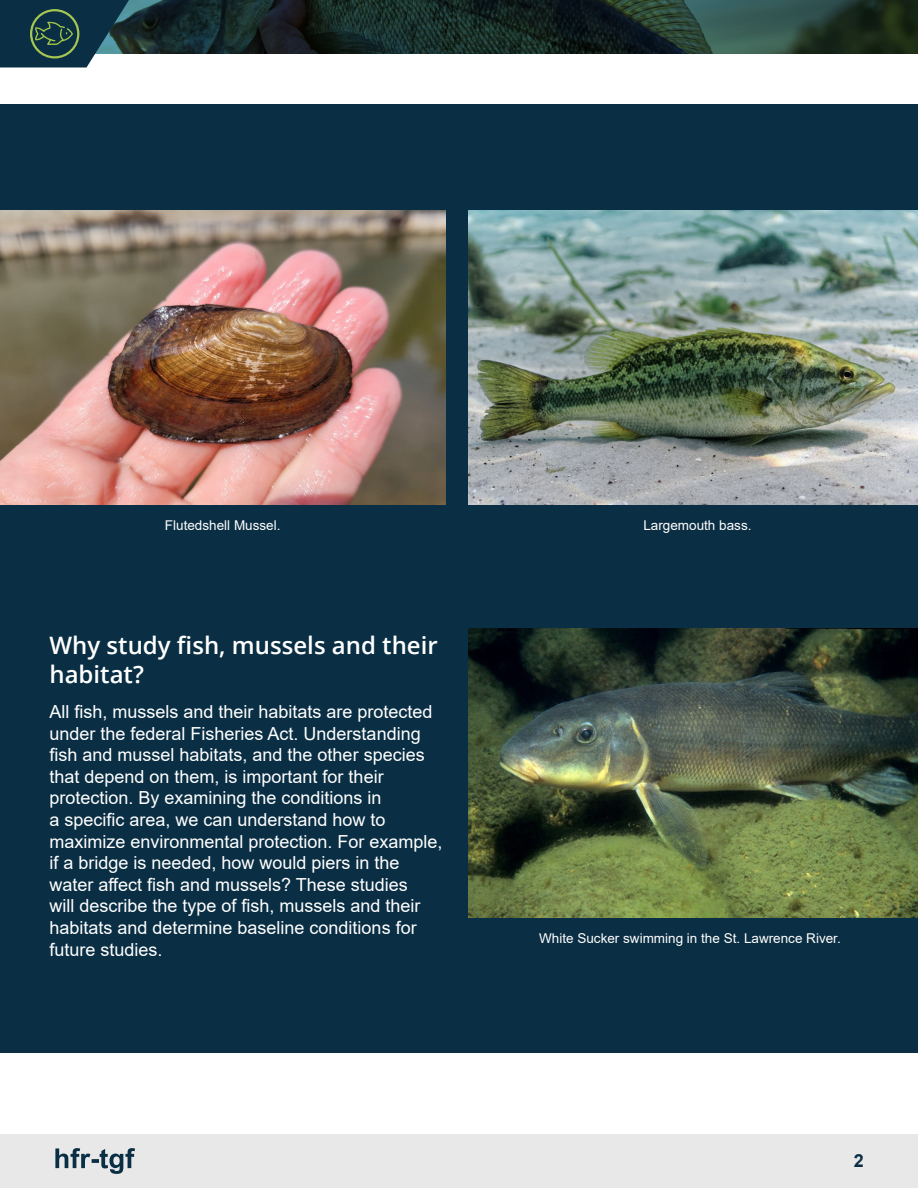
<style>
.page{position:relative;width:918px;height:1188px;background:#fff}
.page>*{position:absolute;margin:0;border:0;box-sizing:border-box;transform-origin:0 0}
.t1{font:600 24px/28.8px "Open Sans";color:#fff}
.t2{font:18px/21.6px "Arial";color:#fff}
.t3{font:700 18px "Arial";color:#0a2e43}
.t4{font:13.5px "Arial";color:#fff}
</style>
<div class="page">
<div style="left:0;top:1134px;width:918px;height:54px;background:#e8e8e8"></div>
<svg style="left:56px;top:1148px;width:79px;height:26px"></svg>
<div style="left:0;top:105px;width:918px;height:948px;background:#0a2e43"></div>
<img style="left:0;top:210px;width:446px;height:295px">
<img style="left:468px;top:210px;width:450px;height:295px">
<img style="left:468px;top:629px;width:450px;height:289px">
<svg style="left:129px;top:0;width:789px;height:54px;background:#1c302b"></svg>
<svg style="left:0;top:0;width:129px;height:68px;background:#274953"></svg>
<p class="t4" style="left:165px;top:516px;width:117px">Flutedshell Mussel.</p>
<p class="t4" style="left:643px;top:516px;width:110px">Largemouth bass.</p>
<p class="t1" style="left:50px;top:630px;width:390px">Why study fish, mussels and their habitat?</p>
<p class="t2" style="left:50px;top:701px;width:395px">All fish, mussels and their habitats are protected under the federal Fisheries Act. Understanding fish and mussel habitats, and the other species that depend on them, is important for their protection. By examining the conditions in<br>a specific area, we can understand how to maximize environmental protection. For example, if a bridge is needed, how would piers in the water affect fish and mussels? These studies<br>will describe the type of fish, mussels and their habitats and determine baseline conditions for future studies.</p>
<p class="t4" style="left:539px;top:929px;width:303px">White Sucker swimming in the St. Lawrence River.</p>
<p class="t3" style="left:854px;top:1148px;width:12px">2</p>
</div>
